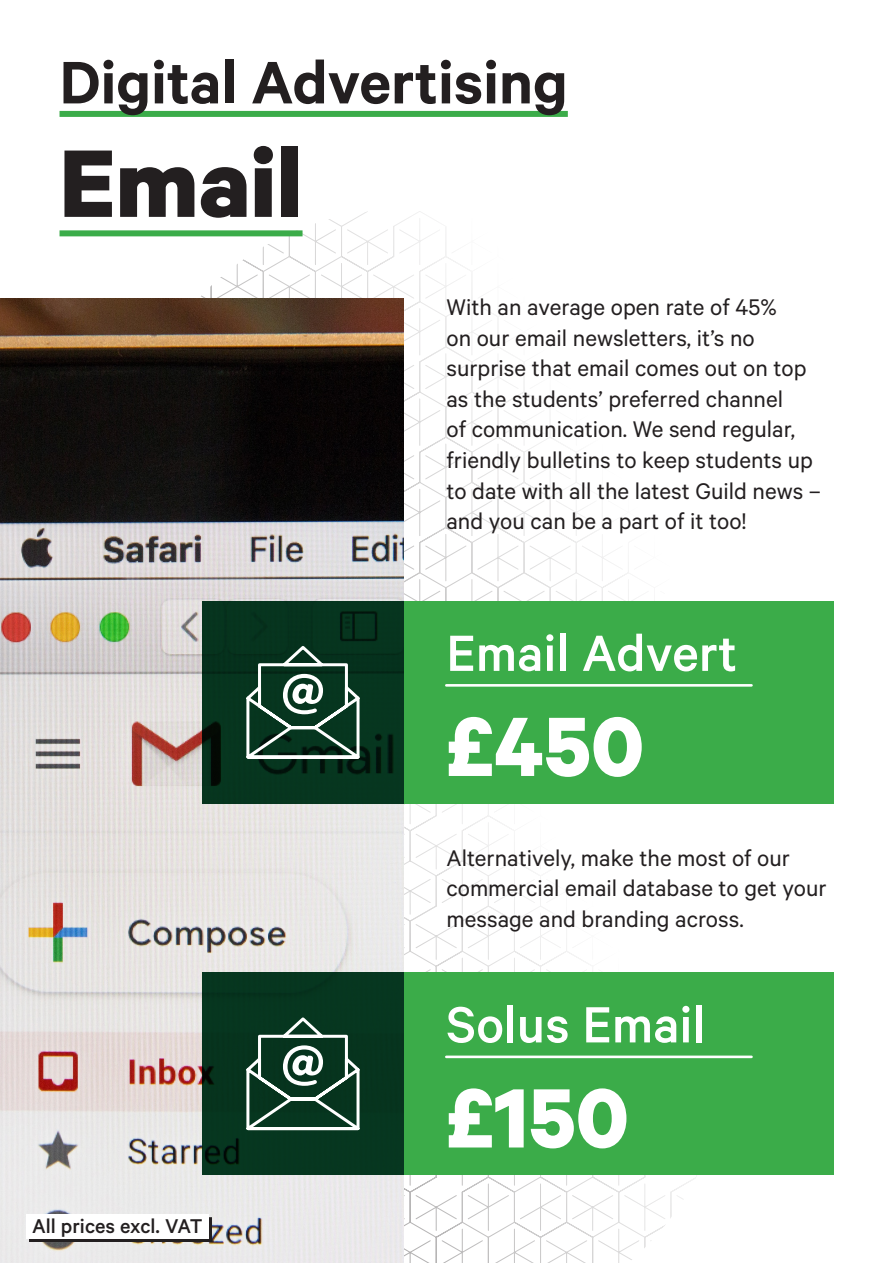
<style>
.page{position:relative;width:893px;height:1263px;background:#fff}
.page>*{position:absolute;margin:0;border:0;box-sizing:border-box;transform-origin:0 0}
.t1{font:700 108px "Calibre";color:#231f20}
.t2{font:700 94.65px "Calibre";color:#fff}
.t3{font:600 67.5px "Calibre";color:#231f20}
.t4{font:500 57.3px "Calibre";color:#fff}
.B2{font:25.5px/30.6px "Calibre";color:#231f20}
.t5{font:500 22.5px "Calibre";color:#231f20}
</style>
<div class="page">
<svg style="left:404px;top:1175px;width:292px;height:88px"></svg>
<svg style="left:404px;top:922px;width:173px;height:50px"></svg>
<svg style="left:404px;top:804px;width:146px;height:118px"></svg>
<svg style="left:404px;top:363px;width:225px;height:226px"></svg>
<svg style="left:132px;top:211px;width:378px;height:152px"></svg>
<img style="left:0;top:298px;width:404px;height:965px">
<div style="left:29px;top:1217px;width:183px;height:25px;background:#231f20"></div>
<div style="left:26px;top:1215px;width:183px;height:24px;background:#fff"></div>
<div style="left:60px;top:111px;width:508px;height:6px;background:#3bac49"></div>
<div style="left:60px;top:230px;width:243px;height:6px;background:#3bac49"></div>
<div style="left:404px;top:601px;width:429px;height:203px;background:#3bac49"></div>
<svg style="left:202px;top:601px;width:202px;height:203px;background:#05311c"></svg>
<div style="left:404px;top:972px;width:429px;height:203px;background:#3bac49"></div>
<div style="left:202px;top:972px;width:202px;height:203px;background:#073c23"></div>
<hr style="left:446px;top:684px;width:305px;height:3px;background:#fff">
<hr style="left:446px;top:1055px;width:305px;height:3px;background:#fff">
<svg style="left:238px;top:643px;width:124px;height:118px"></svg>
<svg style="left:243px;top:1017px;width:117px;height:114px"></svg>
<h1 class="t3" style="left:60px;top:42px;width:510px">Digital Advertising</h1>
<p class="t1" style="left:60px;top:117px;width:245px">Email</p>
<p class="B2" style="left:446px;top:291px;width:376px">With an average open rate of 45%<br>on our email newsletters, it’s no surprise that email comes out on top as the students’ preferred channel<br>of communication. We send regular, friendly bulletins to keep students up to date with all the latest Guild news – and you can be a part of it too!</p>
<p class="t4" style="left:446px;top:620px;width:293px">Email Advert</p>
<p class="t2" style="left:446px;top:689px;width:199px">£450</p>
<p class="B2" style="left:446px;top:841px;width:382px">Alternatively, make the most of our commercial email database to get your message and branding across.</p>
<p class="t4" style="left:446px;top:991px;width:260px">Solus Email</p>
<p class="t5" style="left:32px;top:1213px;width:172px">All prices excl. VAT</p>
<p class="t2" style="left:446px;top:1060px;width:184px">£150</p>
</div>
